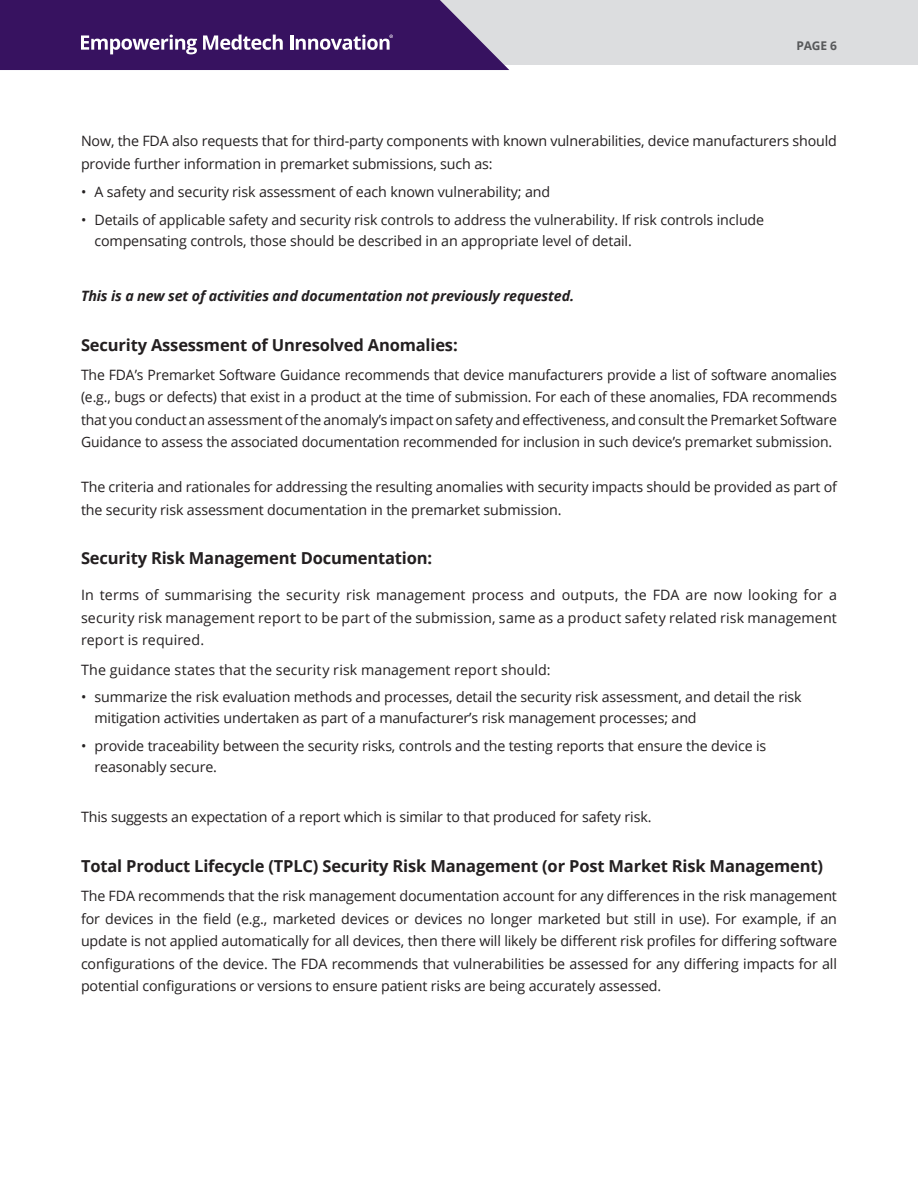
<style>
.page{position:relative;width:918px;height:1188px;background:#fff}
.page>*{position:absolute;margin:0;border:0;box-sizing:border-box;transform-origin:0 0}
.t1{font:700 16.5px "Open Sans";letter-spacing:-.01em;color:#231f20}
.Body_Copy_Main{font:14.25px/22.5px "Open Sans";letter-spacing:-.01em;color:#231f20;text-align:justify}
.Body_Main_-_Bullets{font:14.25px/21px "Open Sans";letter-spacing:-.01em;color:#231f20}
.Body_Main_-_Bullets-2{font:italic 700 14.25px "Open Sans";letter-spacing:-.01em;color:#231f20}
.Body_Copy_Main-2{font:14.25px "Open Sans";letter-spacing:.01em;color:#231f20}
.t2{font:700 12px "Open Sans";color:#57585a}
</style>
<div class="page">
<div style="left:0;top:0;width:918px;height:65px;background:#dcdddf"></div>
<svg style="left:0;top:0;width:509px;height:70px"></svg>
<p class="t2" style="left:796px;top:38px;width:42px">PAGE 6</p>
<p class="Body_Copy_Main" style="left:81px;top:129px;width:758px;line-height:23.2px">Now, the FDA also requests that for third-party components with known vulnerabilities, device manufacturers should provide further information in premarket submissions, such as:</p>
<p class="Body_Main_-_Bullets" style="left:81px;top:181px;width:471px">• A safety and security risk assessment of each known vulnerability; and</p>
<p class="Body_Main_-_Bullets" style="left:94px;top:209px;width:671px;text-indent:-14px">• Details of applicable safety and security risk controls to address the vulnerability. If risk controls include compensating controls, those should be described in an appropriate level of detail.</p>
<p class="Body_Main_-_Bullets-2" style="left:81px;top:286px;width:495px">This is a new set of activities and documentation not previously requested.</p>
<h2 class="t1" style="left:81px;top:333px;width:378px">Security Assessment of Unresolved Anomalies:</h2>
<p class="Body_Copy_Main" style="left:81px;top:363px;width:758px">The FDA’s Premarket Software Guidance recommends that device manufacturers provide a list of software anomalies (e.g., bugs or defects) that exist in a product at the time of submission. For each of these anomalies, FDA recommends that you conduct an assessment of the anomaly’s impact on safety and effectiveness, and consult the Premarket Software Guidance to assess the associated documentation recommended for inclusion in such device’s premarket submission.</p>
<p class="Body_Copy_Main" style="left:81px;top:476px;width:758px">The criteria and rationales for addressing the resulting anomalies with security impacts should be provided as part of the security risk assessment documentation in the premarket submission.</p>
<h2 class="t1" style="left:81px;top:547px;width:353px">Security Risk Management Documentation:</h2>
<p class="Body_Copy_Main" style="left:81px;top:584px;width:757px">In terms of summarising the security risk management process and outputs, the FDA are now looking for a security risk management report to be part of the submission, same as a product safety related risk management report is required.</p>
<p class="Body_Copy_Main-2" style="left:81px;top:660px;width:471px">The guidance states that the security risk management report should:</p>
<p class="Body_Main_-_Bullets" style="left:94px;top:686px;width:709px;text-indent:-14px">• summarize the risk evaluation methods and processes, detail the security risk assessment, and detail the risk mitigation activities undertaken as part of a manufacturer’s risk management processes; and</p>
<p class="Body_Main_-_Bullets" style="left:94px;top:735px;width:673px;text-indent:-14px">• provide traceability between the security risks, controls and the testing reports that ensure the device is reasonably secure.</p>
<p class="Body_Copy_Main" style="left:81px;top:806px;width:572px">This suggests an expectation of a report which is similar to that produced for safety risk.</p>
<h2 class="t1" style="left:81px;top:854px;width:743px">Total Product Lifecycle (TPLC) Security Risk Management (or Post Market Risk Management)</h2>
<p class="Body_Copy_Main" style="left:81px;top:884px;width:758px">The FDA recommends that the risk management documentation account for any differences in the risk management for devices in the field (e.g., marketed devices or devices no longer marketed but still in use). For example, if an update is not applied automatically for all devices, then there will likely be different risk profiles for differing software configurations of the device. The FDA recommends that vulnerabilities be assessed for any differing impacts for all potential configurations or versions to ensure patient risks are being accurately assessed.</p>
</div>
